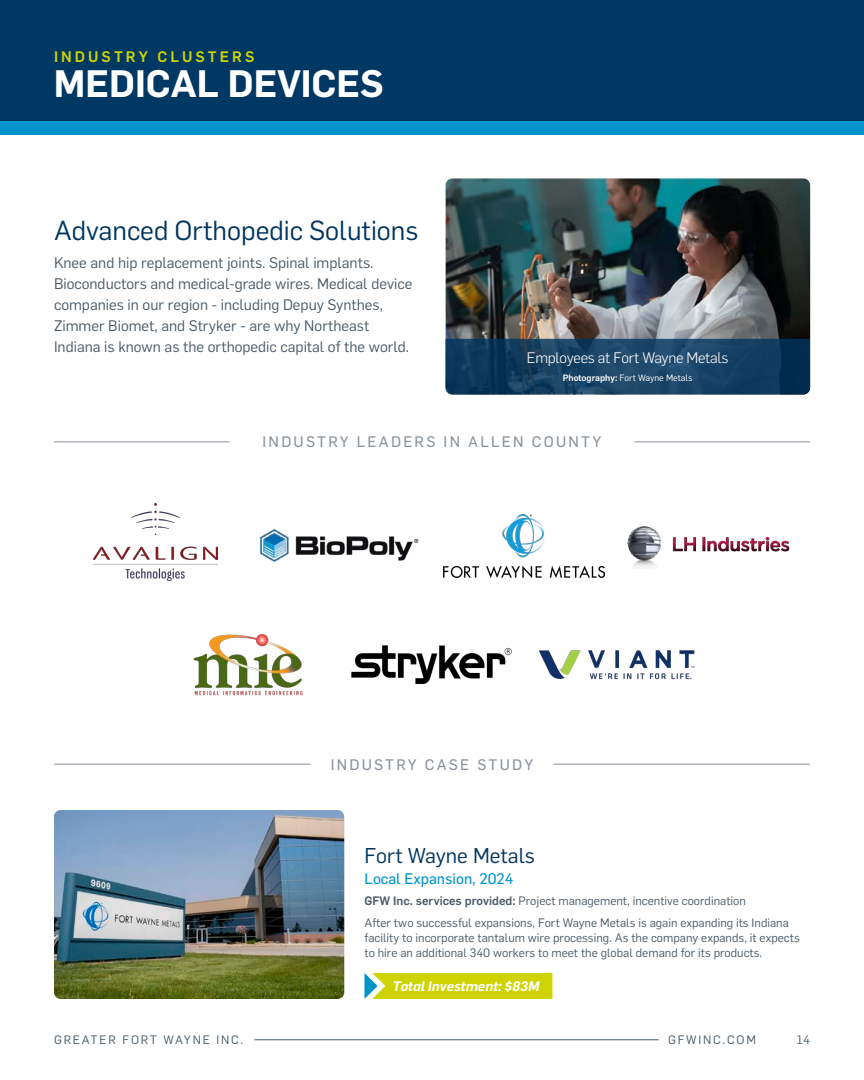
<style>
.page{position:relative;width:864px;height:1080px;background:#fff}
.page>*{position:absolute;margin:0;border:0;box-sizing:border-box;transform-origin:0 0}
.Captions{font:600 37.5px "Flama";color:#fff}
.Opening_Paragraphs{font:27px "Flama";color:#003560}
.Paragraph_-_Main_-_Style_1{font:21px "Flama";color:#003560}
.t1{font:15px/21px "Flama";color:#4a5a67}
.Opening_Paragraphs-2{font:15px "Flama Basic";letter-spacing:.15em;color:#8b949d}
.t2{font:300 15px "Flama";letter-spacing:-.02em;color:#fff}
.Opening_Paragraphs-3{font:15px "Flama Basic";color:#0094ca}
.HEADERS{font:500 15px "Flama";letter-spacing:.2em;color:#cfd400}
.Captions-2{font:italic 600 13.5px "Flama";color:#fff}
.Opening_Paragraphs-4{font:12px/15px "Flama";color:#4a5a67}
.Opening_Paragraphs-5{font:12px "Flama";letter-spacing:.15em;color:#4a5a67}
.t3{font:9px "Flama";color:#fff}
.s1{font-weight:500}
</style>
<div class="page">
<hr style="left:254px;top:1039px;width:405px;height:1px;background:#4a5a67">
<div style="left:0;top:0;width:864px;height:122px;background:#003864"></div>
<div style="left:0;top:122px;width:864px;height:13px;background:#0094ca"></div>
<img style="left:446px;top:178px;width:364px;height:161px">
<img style="left:443px;top:515px;width:162px;height:62px">
<img style="left:628px;top:526px;width:162px;height:42px">
<img style="left:193px;top:634px;width:110px;height:62px">
<img style="left:538px;top:650px;width:157px;height:30px">
<img style="left:259px;top:529px;width:160px;height:33px">
<img style="left:94px;top:503px;width:123px;height:77px">
<img style="left:351px;top:645px;width:161px;height:40px">
<svg style="left:445px;top:339px;width:365px;height:56px;background:#184163"></svg>
<hr style="left:54px;top:441px;width:176px;height:1px;background:#8b949d">
<hr style="left:634px;top:441px;width:176px;height:1px;background:#8b949d">
<hr style="left:54px;top:764px;width:257px;height:1px;background:#8b949d">
<hr style="left:554px;top:764px;width:256px;height:1px;background:#8b949d">
<img style="left:54px;top:810px;width:290px;height:189px">
<svg style="left:364px;top:973px;width:188px;height:26px;background:#c9d312"></svg>
<p class="HEADERS" style="left:54px;top:46px;width:202px">INDUSTRY CLUSTERS</p>
<p class="Captions" style="left:54px;top:57px;width:331px">MEDICAL DEVICES</p>
<p class="Opening_Paragraphs" style="left:54px;top:212px;width:366px">Advanced Orthopedic Solutions</p>
<p class="t1" style="left:54px;top:251px;width:360px">Knee and hip replacement joints. Spinal implants.<br>Bioconductors and medical-grade wires. Medical device companies in our region - including Depuy Synthes, Zimmer Biomet, and Stryker - are why Northeast Indiana is known as the orthopedic capital of the world.</p>
<p class="t2" style="left:527px;top:348px;width:203px">Employees at Fort Wayne Metals</p>
<p class="t3" style="left:563px;top:372px;width:131px"><span class="s1">Photography:</span> Fort Wayne Metals</p>
<p class="Opening_Paragraphs-2" style="left:263px;top:431px;width:340px">INDUSTRY LEADERS IN ALLEN COUNTY</p>
<p class="Opening_Paragraphs-2" style="left:331px;top:754px;width:204px">INDUSTRY CASE STUDY</p>
<p class="Paragraph_-_Main_-_Style_1" style="left:364px;top:841px;width:172px">Fort Wayne Metals</p>
<p class="Opening_Paragraphs-3" style="left:364px;top:868px;width:150px">Local Expansion, 2024</p>
<p class="Opening_Paragraphs-4" style="left:364px;top:893px;width:383px"><span class="s1">GFW Inc. services provided:</span> Project management, incentive coordination</p>
<p class="Opening_Paragraphs-4" style="left:364px;top:914px;width:437px">After two successful expansions, Fort Wayne Metals is again expanding its Indiana facility to incorporate tantalum wire processing. As the company expands, it expects to hire an additional 340 workers to meet the global demand for its products.</p>
<p class="Captions-2" style="left:392px;top:976px;width:149px">Total Investment: $83M</p>
<p class="Opening_Paragraphs-5" style="left:54px;top:1031px;width:191px">GREATER FORT WAYNE INC.</p>
<p class="Opening_Paragraphs-5" style="left:668px;top:1031px;width:89px">GFWINC.COM</p>
<p class="Opening_Paragraphs-4" style="left:797px;top:1031px;width:15px">14</p>
</div>
